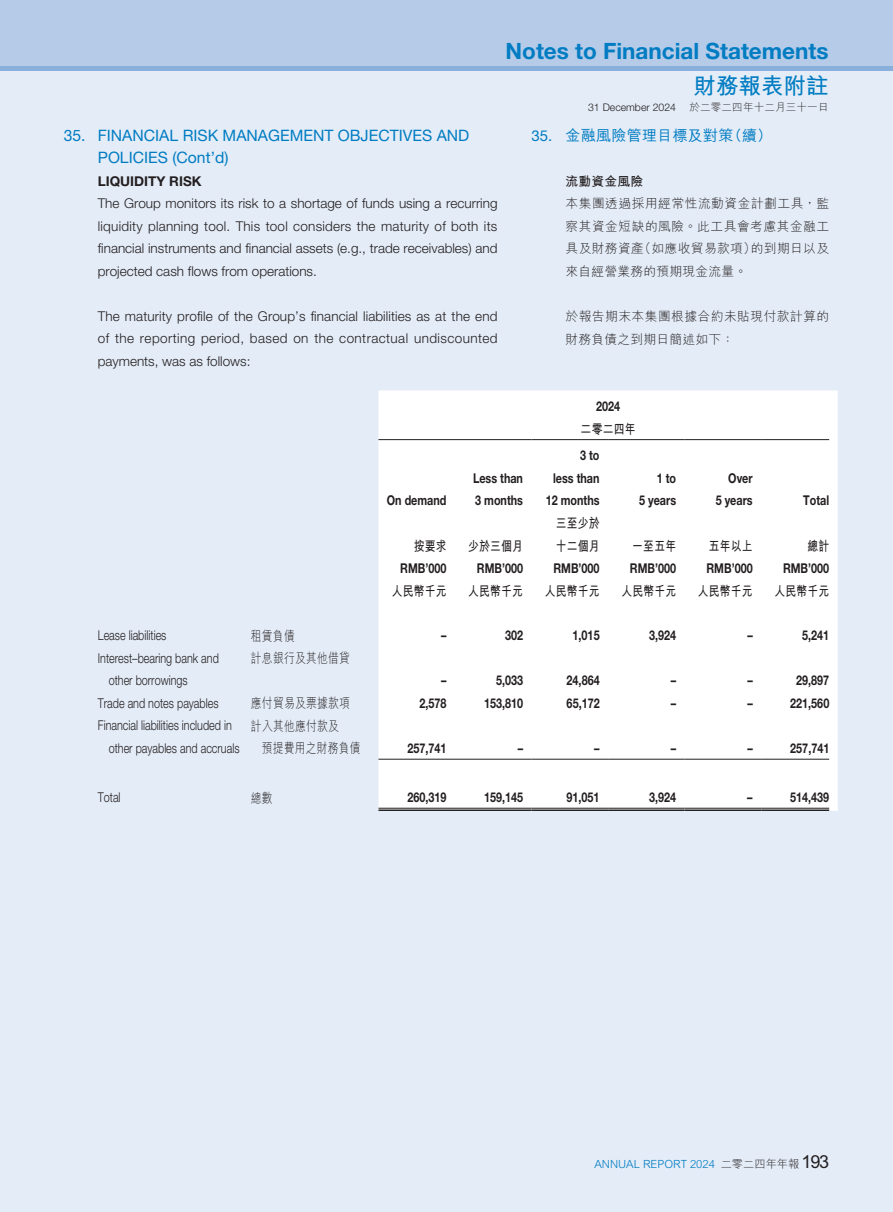
<style>
.page{position:relative;width:893px;height:1212px;background:#fff}
.page>*{position:absolute;margin:0;border:0;box-sizing:border-box;transform-origin:0 0}
.t1{font:700 22.5px "Helvetica Neue LT Std";color:#007cc2}
.t2{font:700 22.5px "M Hei HK";color:#007cc2}
.t3{font:500 18px "M Hei HK";color:#231f20}
._01_H1_E{font:15.75px/22.5px "Helvetica Neue LT Std";color:#007cc2}
._001_H1_C{font:500 15px "M Hei HK";letter-spacing:.02em;color:#007cc2}
._00_txt_E{font:300 13.5px/22.5px "Helvetica Neue LT Std";color:#231f20;text-align:justify}
._50_Table_txt{font:700 13.5px "Helvetica Neue LT Std";color:#231f20;scale:.8 1}
._50_Table_txt-2{font:300 13.5px/22.5px "Helvetica Neue LT Std";color:#231f20;scale:.8 1}
._50_Table_txt-3{font:700 13.5px "M Hei HK";letter-spacing:.02em;color:#231f20;scale:.8 1}
._50_Table_txt-4{font:300 13.5px/22.5px "M Hei HK";letter-spacing:.02em;color:#231f20;scale:.8 1}
._02_H2_E{font:700 13.5px "Helvetica Neue LT Std";color:#231f20}
._000_txt_C{font:300 12.75px/22.5px "M Hei HK";letter-spacing:.03em;color:#231f20;text-align:justify}
._002_H2_C{font:700 12.75px "M Hei HK";letter-spacing:.02em;color:#231f20}
.t4{font:300 11.25px "M Hei HK";color:#007cc2}
.t5{font:300 10.5px "Helvetica Neue LT Std";color:#231f20}
.t6{font:300 10.5px "M Hei HK";letter-spacing:.02em;color:#231f20}
.s1{font-family:"Helvetica Neue LT Std";font-weight:400}
.s2{color:#231f20}
</style>
<div class="page">
<div style="left:0;top:71px;width:893px;height:1141px;background:#e4ecf7"></div>
<div style="left:0;top:0;width:893px;height:67px;background:#b6cbe8"></div>
<hr style="left:0;top:67px;width:893px;height:4px;background:#89b0dc">
<div style="left:378px;top:390px;width:460px;height:421px;background:#fff"></div>
<hr style="left:378px;top:439px;width:77px;height:1px;background:#231f20">
<hr style="left:455px;top:439px;width:76px;height:1px;background:#231f20">
<hr style="left:531px;top:439px;width:77px;height:1px;background:#231f20">
<hr style="left:608px;top:439px;width:77px;height:1px;background:#231f20">
<hr style="left:685px;top:439px;width:76px;height:1px;background:#231f20">
<hr style="left:761px;top:439px;width:68px;height:1px;background:#231f20">
<hr style="left:378px;top:759px;width:77px;height:1px;background:#231f20">
<hr style="left:455px;top:759px;width:76px;height:1px;background:#231f20">
<hr style="left:531px;top:759px;width:77px;height:1px;background:#231f20">
<hr style="left:608px;top:759px;width:77px;height:1px;background:#231f20">
<hr style="left:685px;top:759px;width:76px;height:1px;background:#231f20">
<hr style="left:761px;top:759px;width:68px;height:1px;background:#231f20">
<hr style="left:378px;top:808px;width:77px;height:1px;background:#231f20">
<hr style="left:378px;top:809px;width:77px;height:2px;background:#231f20">
<hr style="left:455px;top:808px;width:76px;height:1px;background:#231f20">
<hr style="left:455px;top:809px;width:76px;height:2px;background:#231f20">
<hr style="left:531px;top:808px;width:77px;height:1px;background:#231f20">
<hr style="left:531px;top:809px;width:77px;height:2px;background:#231f20">
<hr style="left:608px;top:808px;width:77px;height:1px;background:#231f20">
<hr style="left:608px;top:809px;width:77px;height:2px;background:#231f20">
<hr style="left:685px;top:808px;width:76px;height:1px;background:#231f20">
<hr style="left:685px;top:809px;width:76px;height:2px;background:#231f20">
<hr style="left:761px;top:808px;width:68px;height:1px;background:#231f20">
<hr style="left:761px;top:809px;width:68px;height:2px;background:#231f20">
<p class="_01_H1_E" style="left:98px;top:124px;width:373px;text-indent:-34px">35. FINANCIAL RISK MANAGEMENT OBJECTIVES AND<br>POLICIES (Cont’d)</p>
<p class="_02_H2_E" style="left:98px;top:172px;width:105px">LIQUIDITY RISK</p>
<p class="_00_txt_E" style="left:98px;top:192px;width:401px">The Group monitors its risk to a shortage of funds using a recurring liquidity planning tool. This tool considers the maturity of both its financial instruments and financial assets (e.g., trade receivables) and projected cash flows from operations.</p>
<p class="_00_txt_E" style="left:98px;top:304px;width:401px">The maturity profile of the Group’s financial liabilities as at the end of the reporting period, based on the contractual undiscounted payments, was as follows:</p>
<h1 class="t1" style="left:506px;top:37px;width:324px">Notes to Financial Statements</h1>
<h1 class="t2" style="left:693px;top:69px;width:136px">財務報表附註</h1>
<p class="t5" style="left:588px;top:101px;width:89px">31 December 2024</p>
<p class="t6" style="left:689px;top:102px;width:141px">於二零二四年十二月三十一日</p>
<p class="_001_H1_C" style="left:531px;top:125px;width:242px"><span class="s1">35.</span> 金融風險管理目標及對策（續）</p>
<p class="_002_H2_C" style="left:565px;top:172px;width:79px">流動資金風險</p>
<p class="_000_txt_C" style="left:565px;top:192px;width:265px">本集團透過採用經常性流動資金計劃工具，監察其資金短缺的風險。此工具會考慮其金融工具及財務資產（如應收貿易款項）的到期日以及來自經營業務的預期現金流量。</p>
<p class="_000_txt_C" style="left:565px;top:305px;width:265px">於報告期末本集團根據合約未貼現付款計算的財務負債之到期日簡述如下：</p>
<p class="_50_Table_txt" style="left:596px;top:397px;width:32px">2024</p>
<p class="_50_Table_txt-3" style="left:581px;top:419px;width:70px">二零二四年</p>
<p class="_50_Table_txt" style="left:387px;top:492px;width:76px">On demand</p>
<p class="_50_Table_txt" style="left:473px;top:469px;width:64px">Less than</p>
<p class="_50_Table_txt" style="left:475px;top:492px;width:61px">3 months</p>
<p class="_50_Table_txt-3" style="left:414px;top:536px;width:43px">按要求</p>
<p class="_50_Table_txt-3" style="left:468px;top:536px;width:70px">少於三個月</p>
<p class="_50_Table_txt" style="left:580px;top:447px;width:26px">3 to</p>
<p class="_50_Table_txt" style="left:553px;top:469px;width:59px">less than</p>
<p class="_50_Table_txt" style="left:546px;top:492px;width:69px">12 months</p>
<p class="_50_Table_txt" style="left:657px;top:469px;width:26px">1 to</p>
<p class="_50_Table_txt" style="left:639px;top:492px;width:48px">5 years</p>
<p class="_50_Table_txt" style="left:728px;top:469px;width:32px">Over</p>
<p class="_50_Table_txt" style="left:716px;top:492px;width:48px">5 years</p>
<p class="_50_Table_txt" style="left:803px;top:492px;width:34px">Total</p>
<p class="_50_Table_txt-3" style="left:556px;top:513px;width:56px">三至少於</p>
<p class="_50_Table_txt-3" style="left:556px;top:536px;width:56px">十二個月</p>
<p class="_50_Table_txt-3" style="left:632px;top:536px;width:56px">一至五年</p>
<p class="_50_Table_txt-3" style="left:709px;top:536px;width:56px">五年以上</p>
<p class="_50_Table_txt-3" style="left:807px;top:536px;width:29px">總計</p>
<p class="_50_Table_txt" style="left:400px;top:559px;width:59px">RMB’000</p>
<p class="_50_Table_txt" style="left:477px;top:559px;width:59px">RMB’000</p>
<p class="_50_Table_txt" style="left:553px;top:559px;width:59px">RMB’000</p>
<p class="_50_Table_txt" style="left:630px;top:559px;width:59px">RMB’000</p>
<p class="_50_Table_txt" style="left:706px;top:559px;width:59px">RMB’000</p>
<p class="_50_Table_txt" style="left:783px;top:559px;width:59px">RMB’000</p>
<p class="_50_Table_txt-3" style="left:392px;top:581px;width:70px">人民幣千元</p>
<p class="_50_Table_txt-3" style="left:468px;top:581px;width:70px">人民幣千元</p>
<p class="_50_Table_txt-3" style="left:545px;top:581px;width:70px">人民幣千元</p>
<p class="_50_Table_txt-3" style="left:621px;top:581px;width:70px">人民幣千元</p>
<p class="_50_Table_txt-3" style="left:698px;top:581px;width:70px">人民幣千元</p>
<p class="_50_Table_txt-3" style="left:774px;top:581px;width:70px">人民幣千元</p>
<p class="_50_Table_txt-2" style="left:98px;top:624px;width:87px">Lease liabilities</p>
<p class="_50_Table_txt-4" style="left:251px;top:624px;width:56px">租賃負債</p>
<p class="_50_Table_txt" style="left:441px;top:627px;width:8px">–</p>
<p class="_50_Table_txt" style="left:505px;top:627px;width:24px">302</p>
<p class="_50_Table_txt" style="left:573px;top:627px;width:35px">1,015</p>
<p class="_50_Table_txt" style="left:649px;top:627px;width:35px">3,924</p>
<p class="_50_Table_txt" style="left:747px;top:627px;width:8px">–</p>
<p class="_50_Table_txt" style="left:802px;top:627px;width:35px">5,241</p>
<p class="_50_Table_txt-2" style="left:109px;top:646px;width:139px;text-indent:-11px">Interest–bearing bank and other borrowings</p>
<p class="_50_Table_txt-4" style="left:251px;top:647px;width:125px">計息銀行及其他借貸</p>
<p class="_50_Table_txt" style="left:441px;top:672px;width:8px">–</p>
<p class="_50_Table_txt" style="left:496px;top:672px;width:35px">5,033</p>
<p class="_50_Table_txt" style="left:567px;top:672px;width:43px">24,864</p>
<p class="_50_Table_txt" style="left:671px;top:672px;width:8px">–</p>
<p class="_50_Table_txt" style="left:747px;top:672px;width:8px">–</p>
<p class="_50_Table_txt" style="left:796px;top:672px;width:43px">29,897</p>
<p class="_50_Table_txt-2" style="left:98px;top:691px;width:152px">Trade and notes payables</p>
<p class="_50_Table_txt-4" style="left:251px;top:692px;width:125px">應付貿易及票據款項</p>
<p class="_50_Table_txt" style="left:420px;top:694px;width:35px">2,578</p>
<p class="_50_Table_txt" style="left:484px;top:694px;width:50px">153,810</p>
<p class="_50_Table_txt" style="left:567px;top:694px;width:43px">65,172</p>
<p class="_50_Table_txt" style="left:671px;top:694px;width:8px">–</p>
<p class="_50_Table_txt" style="left:747px;top:694px;width:8px">–</p>
<p class="_50_Table_txt" style="left:790px;top:694px;width:50px">221,560</p>
<p class="_50_Table_txt-2" style="left:109px;top:714px;width:165px;text-indent:-11px">Financial liabilities included in other payables and accruals</p>
<p class="_50_Table_txt-4" style="left:262px;top:714px;width:125px;text-indent:-11px">計入其他應付款及<br>預提費用之財務負債</p>
<p class="_50_Table_txt" style="left:408px;top:740px;width:50px">257,741</p>
<p class="_50_Table_txt" style="left:518px;top:740px;width:8px">–</p>
<p class="_50_Table_txt" style="left:594px;top:740px;width:8px">–</p>
<p class="_50_Table_txt" style="left:671px;top:740px;width:8px">–</p>
<p class="_50_Table_txt" style="left:747px;top:740px;width:8px">–</p>
<p class="_50_Table_txt" style="left:790px;top:740px;width:50px">257,741</p>
<p class="_50_Table_txt-2" style="left:98px;top:786px;width:30px">Total</p>
<p class="_50_Table_txt-4" style="left:251px;top:786px;width:29px">總數</p>
<p class="_50_Table_txt" style="left:407px;top:789px;width:50px">260,319</p>
<p class="_50_Table_txt" style="left:484px;top:789px;width:50px">159,145</p>
<p class="_50_Table_txt" style="left:566px;top:789px;width:43px">91,051</p>
<p class="_50_Table_txt" style="left:649px;top:789px;width:35px">3,924</p>
<p class="_50_Table_txt" style="left:747px;top:789px;width:8px">–</p>
<p class="_50_Table_txt" style="left:790px;top:789px;width:50px">514,439</p>
<h2 class="t3" style="left:801px;top:1148px;width:29px">193</h2>
<p class="t4" style="left:594px;top:1158px;width:207px">ANNUAL REPORT 2024 <span class="s2">二零二四年年報</span></p>
</div>
